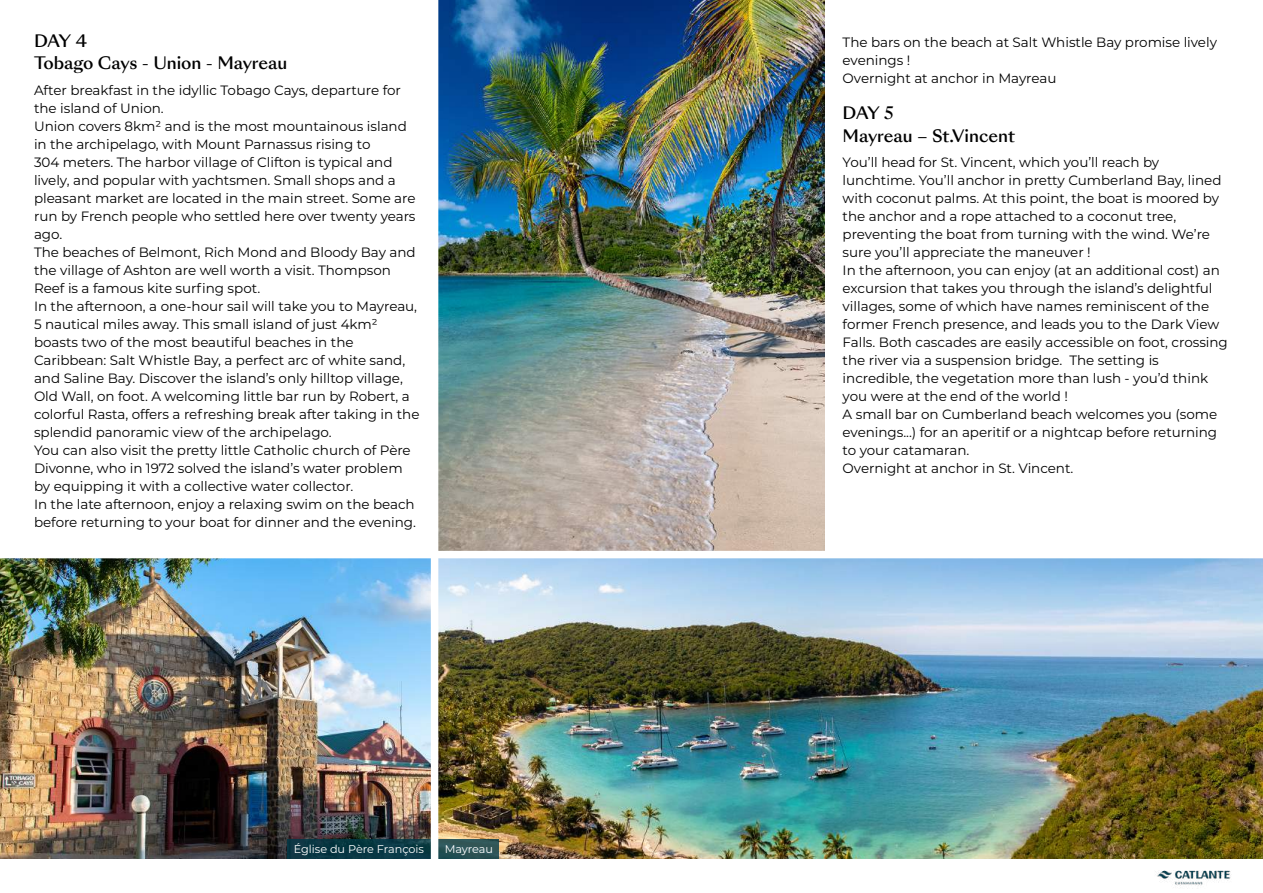
<style>
.page{position:relative;width:1263px;height:893px;background:#fff}
.page>*{position:absolute;margin:0;border:0;box-sizing:border-box;transform-origin:0 0}
.t1{font:500 16.5px/22.2px "Sang Bleu Sunrise";letter-spacing:-.005em;color:#000}
.t2{font:13.5px/18px "Montserrat";letter-spacing:-.005em;color:#000}
.t3{font:11.25px "Montserrat";letter-spacing:-.005em;color:#fff}
</style>
<div class="page">
<img style="left:1155px;top:870px;width:76px;height:16px">
<img style="left:438px;top:0;width:386px;height:551px">
<img style="left:0;top:558px;width:431px;height:301px">
<img style="left:438px;top:558px;width:825px;height:301px">
<div style="left:438px;top:839px;width:61px;height:20px;background:linear-gradient(to bottom,#375b5c,#244f53)"></div>
<div style="left:287px;top:839px;width:144px;height:20px;background:#093744"></div>
<p class="t1" style="left:34px;top:30px;width:255px">DAY 4<br>Tobago Cays - Union - Mayreau</p>
<p class="t2" style="left:34px;top:81px;width:387px">After breakfast in the idyllic Tobago Cays, departure for the island of Union.<br>Union covers 8km² and is the most mountainous island in the archipelago, with Mount Parnassus rising to<br>304 meters. The harbor village of Clifton is typical and lively, and popular with yachtsmen. Small shops and a pleasant market are located in the main street. Some are run by French people who settled here over twenty years ago.<br>The beaches of Belmont, Rich Mond and Bloody Bay and the village of Ashton are well worth a visit. Thompson Reef is a famous kite surfing spot.<br>In the afternoon, a one-hour sail will take you to Mayreau, 5 nautical miles away. This small island of just 4km² boasts two of the most beautiful beaches in the Caribbean: Salt Whistle Bay, a perfect arc of white sand, and Saline Bay. Discover the island’s only hilltop village, Old Wall, on foot. A welcoming little bar run by Robert, a colorful Rasta, offers a refreshing break after taking in the splendid panoramic view of the archipelago.<br>You can also visit the pretty little Catholic church of Père Divonne, who in 1972 solved the island’s water problem by equipping it with a collective water collector.<br>In the late afternoon, enjoy a relaxing swim on the beach before returning to your boat for dinner and the evening.</p>
<p class="t3" style="left:294px;top:842px;width:132px">Église du Père François</p>
<p class="t3" style="left:445px;top:842px;width:50px">Mayreau</p>
<p class="t2" style="left:843px;top:33px;width:376px">The bars on the beach at Salt Whistle Bay promise lively evenings !<br>Overnight at anchor in Mayreau</p>
<p class="t1" style="left:843px;top:103px;width:174px">DAY 5<br>Mayreau – St.Vincent</p>
<p class="t2" style="left:843px;top:153px;width:387px">You’ll head for St. Vincent, which you’ll reach by lunchtime. You’ll anchor in pretty Cumberland Bay, lined with coconut palms. At this point, the boat is moored by the anchor and a rope attached to a coconut tree, preventing the boat from turning with the wind. We’re sure you’ll appreciate the maneuver !<br>In the afternoon, you can enjoy (at an additional cost) an excursion that takes you through the island’s delightful villages, some of which have names reminiscent of the former French presence, and leads you to the Dark View Falls. Both cascades are easily accessible on foot, crossing the river via a suspension bridge. The setting is incredible, the vegetation more than lush - you’d think you were at the end of the world !<br>A small bar on Cumberland beach welcomes you (some evenings...) for an aperitif or a nightcap before returning to your catamaran.<br>Overnight at anchor in St. Vincent.</p>
</div>
